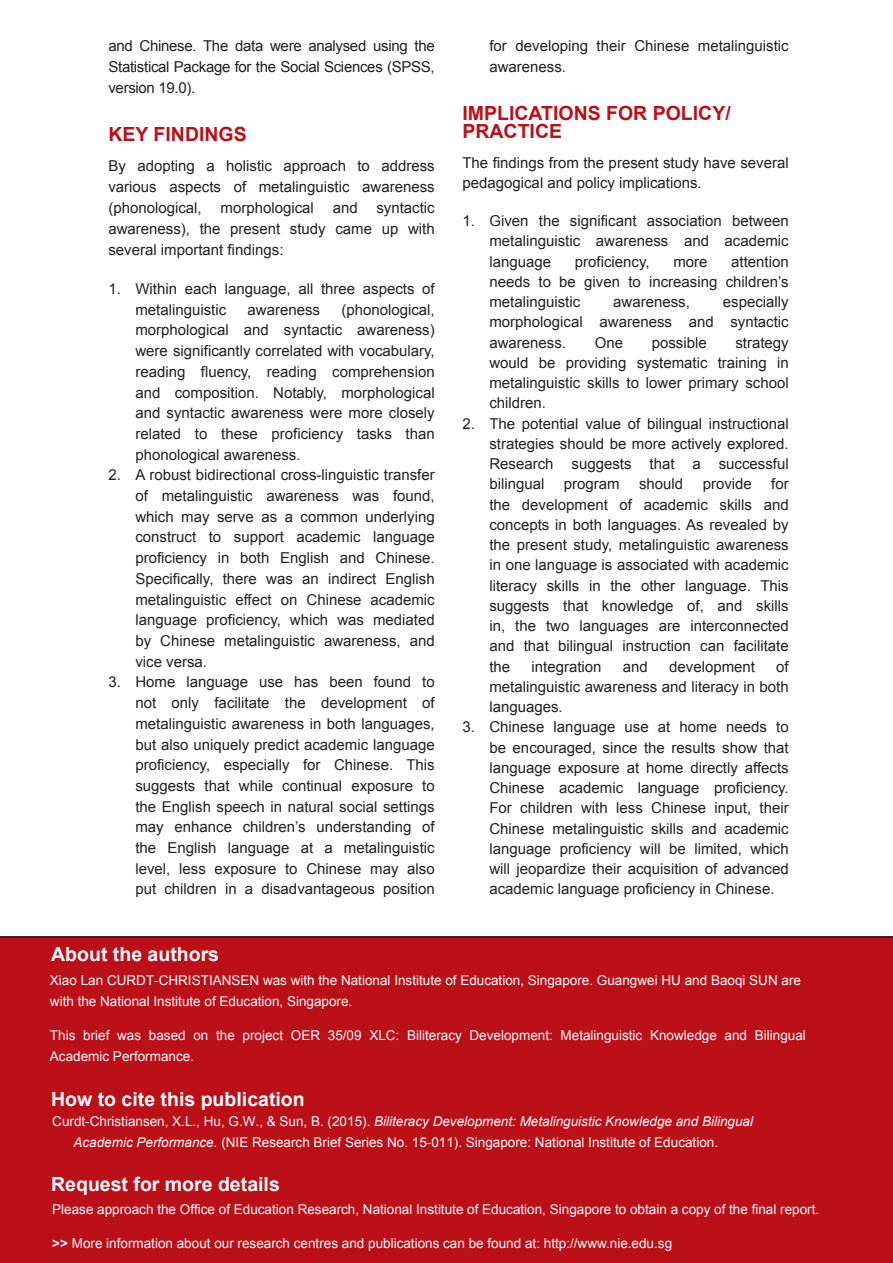
<style>
.page{position:relative;width:893px;height:1263px;background:#fff}
.page>*{position:absolute;margin:0;border:0;box-sizing:border-box;transform-origin:0 0}
.t1{font:700 19.5px "Arial";color:#fff}
.t2{font:700 19.5px/18px "Arial";color:#bb1018}
.t3{font:15px/20.2px "Arial";color:#231f20;text-align:justify}
.t4{font:13.5px/21px "Arial";color:#fff}
.s1{font-style:italic}
.s2{font-weight:700}
</style>
<div class="page">
<div style="left:0;top:936px;width:893px;height:327px;background:#bb1018"></div>
<p class="t3" style="left:108px;top:36px;width:328px;line-height:21px">and Chinese. The data were analysed using the Statistical Package for the Social Sciences (SPSS, version 19.0).</p>
<h1 class="t2" style="left:108px;top:126px;width:138px">key findings</h1>
<p class="t3" style="left:108px;top:156px;width:328px;line-height:21px">By adopting a holistic approach to address various aspects of metalinguistic awareness (phonological,</p>
<p class="t3" style="left:108px;top:198px;width:328px;line-height:21px;text-indent:112px">morphological and syntactic awareness), the present study came up with several important findings:</p>
<p class="t3" style="left:135px;top:279px;width:301px;line-height:20.7px;text-indent:-27px">1. Within each language, all three aspects of metalinguistic</p>
<p class="t3" style="left:135px;top:299px;width:301px;line-height:20.7px;text-indent:206px">(phonological, morphological and syntactic awareness) were significantly correlated with vocabulary, reading fluency, reading comprehension and composition. Notably, morphological and syntactic awareness were more closely related to these proficiency tasks than phonological awareness.</p>
<p class="t3" style="left:135px;top:465px;width:301px;line-height:20.7px;text-indent:-27px">2. A robust bidirectional cross-linguistic transfer of metalinguistic awareness was found, which may serve as a common underlying construct to support academic language proficiency in both English and Chinese.<br>Specifically, there was an indirect English metalinguistic effect on Chinese academic language proficiency, which was mediated by Chinese metalinguistic awareness, and vice versa.</p>
<p class="t3" style="left:135px;top:672px;width:301px;line-height:20.7px;text-indent:-27px">3. Home language use has been found to not only facilitate the development of metalinguistic awareness in both languages, but also uniquely predict academic language proficiency, especially for Chinese. This suggests that while continual exposure to the English speech in natural social settings may enhance children’s understanding of the English language at a metalinguistic level, less exposure to Chinese may also put children in a disadvantageous position</p>
<p class="t3" style="left:248px;top:299px;width:74px">awareness</p>
<h1 class="t1" style="left:51px;top:941px;width:169px">About the authors</h1>
<p class="t3" style="left:489px;top:36px;width:301px;line-height:20.7px">for developing their Chinese metalinguistic awareness.</p>
<h1 class="t2" style="left:462px;top:105px;width:270px">IMPLICATIONS FOR POLICY/<br>PRACTICE</h1>
<p class="t3" style="left:462px;top:152px;width:328px">The findings from the present study have several pedagogical and policy implications.</p>
<p class="t3" style="left:489px;top:211px;width:301px;text-indent:-27px">1. Given the significant association between metalinguistic awareness and academic language</p>
<p class="t3" style="left:575px;top:251px;width:76px">proficiency,</p>
<p class="t3" style="left:673px;top:251px;width:36px">more</p>
<p class="t3" style="left:489px;top:251px;width:301px;text-indent:242px">attention needs to be given to increasing children’s metalinguistic</p>
<p class="t3" style="left:489px;top:292px;width:301px;text-indent:233px">especially morphological awareness and syntactic awareness.</p>
<p class="t3" style="left:613px;top:292px;width:78px">awareness,</p>
<p class="t3" style="left:595px;top:332px;width:30px">One</p>
<p class="t3" style="left:652px;top:332px;width:57px">possible</p>
<p class="t3" style="left:489px;top:332px;width:301px;text-indent:246px">strategy would be providing systematic training in metalinguistic skills to lower primary school children.</p>
<p class="t3" style="left:489px;top:413px;width:301px;text-indent:-27px">2. The potential value of bilingual instructional strategies should be more actively explored.<br>Research suggests that a successful bilingual</p>
<p class="t3" style="left:489px;top:474px;width:301px;text-indent:282px">for the development of academic skills and concepts in both languages. As revealed by the present study, metalinguistic awareness in one language is associated with academic literacy skills in the other language. This suggests that knowledge of, and skills in, the two languages are interconnected and that bilingual instruction can facilitate the</p>
<p class="t3" style="left:564px;top:474px;width:57px">program</p>
<p class="t3" style="left:639px;top:474px;width:46px">should</p>
<p class="t3" style="left:703px;top:474px;width:51px">provide</p>
<p class="t3" style="left:489px;top:656px;width:301px;text-indent:287px">of metalinguistic awareness and literacy in both languages.</p>
<p class="t3" style="left:489px;top:717px;width:301px;text-indent:-27px">3. Chinese language use at home needs to be encouraged, since the results show that language exposure at home directly affects Chinese academic language proficiency.<br>For children with less Chinese input, their Chinese metalinguistic skills and academic language proficiency will be limited, which will jeopardize their acquisition of advanced academic language proficiency in Chinese.</p>
<p class="t3" style="left:532px;top:656px;width:72px">integration</p>
<p class="t3" style="left:623px;top:656px;width:27px">and</p>
<p class="t3" style="left:669px;top:656px;width:87px">development</p>
<p class="t4" style="left:50px;top:970px;width:753px">Xiao Lan CURDT-CHRISTIANSEN was with the National Institute of Education, Singapore. Guangwei HU and Baoqi SUN are with the National Institute of Education, Singapore.</p>
<p class="t4" style="left:50px;top:1025px;width:757px">This brief was based on the project OER 35/09 XLC: Biliteracy Development: Metalinguistic Knowledge and Bilingual<br>Academic Performance.</p>
<h1 class="t1" style="left:51px;top:1087px;width:255px">How to cite this publication</h1>
<p class="t4" style="left:74px;top:1111px;width:681px;text-indent:-21px">Curdt-Christiansen, X.L., Hu, G.W., &amp; Sun, B. (2015). <span class="s1">Biliteracy Development: Metalinguistic Knowledge and Bilingual<br>Academic Performance.</span> (NIE Research Brief Series No. 15-011). Singapore: National Institute of Education.</p>
<h1 class="t1" style="left:51px;top:1171px;width:230px">Request for more details</h1>
<p class="t4" style="left:52px;top:1199px;width:768px">Please approach the Office of Education Research, National Institute of Education, Singapore to obtain a copy of the final report.</p>
<p class="t4" style="left:52px;top:1233px;width:621px"><span class="s2">&gt;&gt;</span> More information about our research centres and publications can be found at: http://www.nie.edu.sg</p>
</div>
